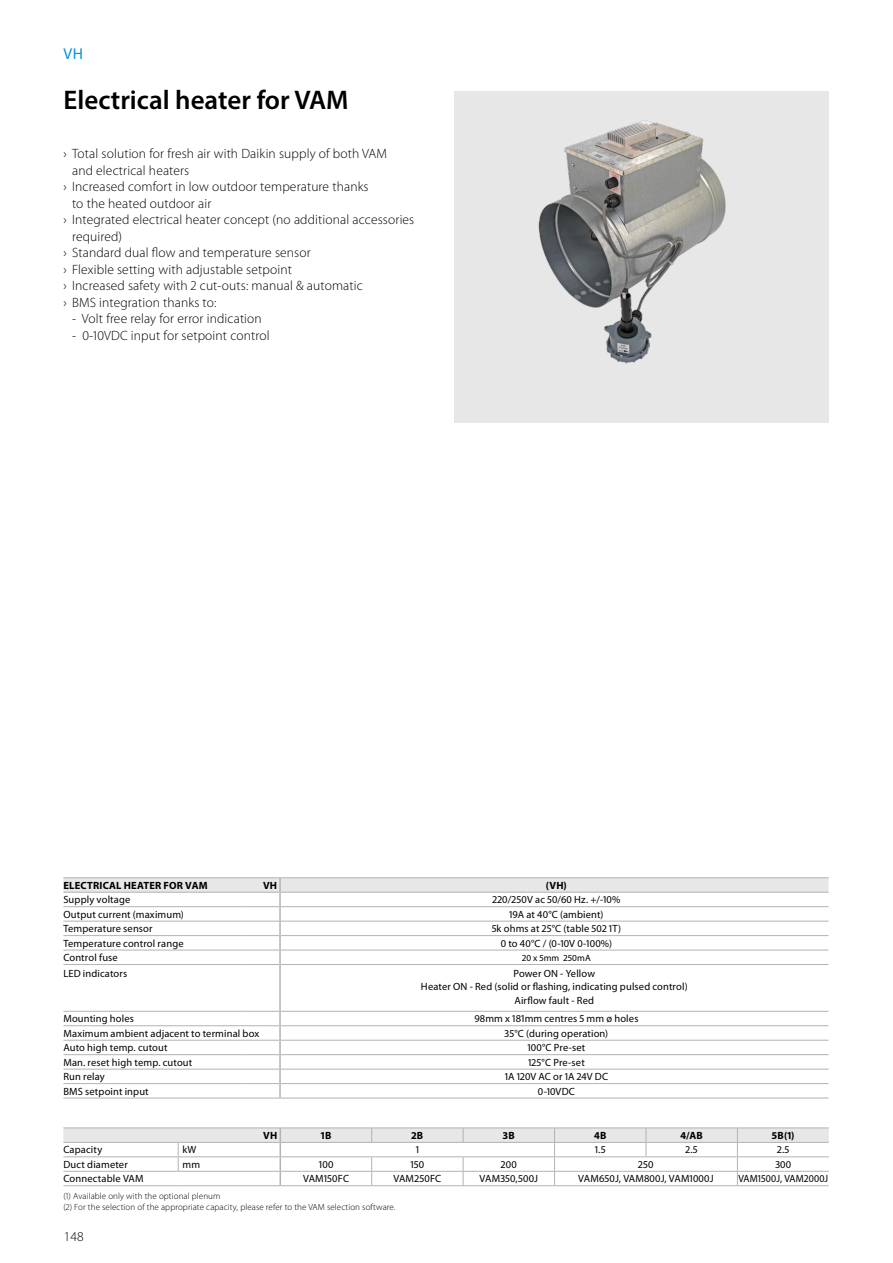
<style>
.page{position:relative;width:893px;height:1263px;background:#fff}
.page>*{position:absolute;margin:0;border:0;box-sizing:border-box;transform-origin:0 0}
.t1{font:600 27px "Myriad Pro";color:#000}
.t2{font:15.75px "Myriad Pro";color:#0095d8}
.t3{font:300 13.5px "Myriad Pro";letter-spacing:.01em;color:#000}
.t4{font:10.5px/13.5px "Myriad Pro";letter-spacing:.01em;color:#000;text-align:center}
.t5{font:700 10.5px "Myriad Pro";letter-spacing:.02em;color:#000}
.t6{font:10.5px "Myriad Pro";letter-spacing:.01em;color:#000;scale:.95 1}
.t7{font:9.3px "Myriad Pro";letter-spacing:.015em;color:#000}
.t8{font:300 9px/10.8px "Myriad Pro";letter-spacing:.01em;color:#000}
</style>
<div class="page">
<div style="left:454px;top:91px;width:375px;height:332px;background:#e7e7e8"></div>
<img style="left:538px;top:120px;width:188px;height:244px">
<hr style="left:280px;top:877px;width:549px;height:1px;background:#b1b3b4">
<hr style="left:63px;top:964px;width:181px;height:1px;background:#b1b3b4">
<hr style="left:244px;top:964px;width:35px;height:1px;background:#b1b3b4">
<hr style="left:281px;top:964px;width:548px;height:1px;background:#b1b3b4">
<hr style="left:63px;top:1011px;width:181px;height:1px;background:#b1b3b4">
<hr style="left:244px;top:1011px;width:35px;height:1px;background:#b1b3b4">
<hr style="left:281px;top:1011px;width:548px;height:1px;background:#b1b3b4">
<hr style="left:63px;top:1025px;width:181px;height:1px;background:#b1b3b4">
<hr style="left:244px;top:1025px;width:35px;height:1px;background:#b1b3b4">
<hr style="left:281px;top:1025px;width:548px;height:1px;background:#b1b3b4">
<hr style="left:63px;top:1040px;width:181px;height:1px;background:#b1b3b4">
<hr style="left:244px;top:1040px;width:35px;height:1px;background:#b1b3b4">
<hr style="left:281px;top:1040px;width:548px;height:1px;background:#b1b3b4">
<hr style="left:63px;top:1054px;width:181px;height:1px;background:#b1b3b4">
<hr style="left:244px;top:1054px;width:35px;height:1px;background:#b1b3b4">
<hr style="left:281px;top:1054px;width:548px;height:1px;background:#b1b3b4">
<hr style="left:63px;top:1069px;width:181px;height:1px;background:#b1b3b4">
<hr style="left:244px;top:1069px;width:35px;height:1px;background:#b1b3b4">
<hr style="left:281px;top:1069px;width:548px;height:1px;background:#b1b3b4">
<hr style="left:63px;top:1083px;width:181px;height:1px;background:#b1b3b4">
<hr style="left:244px;top:1083px;width:35px;height:1px;background:#b1b3b4">
<hr style="left:281px;top:1083px;width:548px;height:1px;background:#b1b3b4">
<hr style="left:63px;top:1098px;width:181px;height:1px;background:#b1b3b4">
<hr style="left:244px;top:1098px;width:36px;height:1px;background:#b1b3b4">
<hr style="left:280px;top:1098px;width:549px;height:1px;background:#b1b3b4">
<hr style="left:63px;top:877px;width:181px;height:1px;background:#b1b3b4">
<hr style="left:244px;top:877px;width:36px;height:1px;background:#b1b3b4">
<svg style="left:63px;top:878px;width:766px;height:86px"></svg>
<hr style="left:279px;top:964px;width:2px;height:47px;background:#b1b3b4">
<svg style="left:279px;top:1011px;width:2px;height:87px"></svg>
<hr style="left:280px;top:1127px;width:92px;height:1px;background:#b1b3b4">
<hr style="left:372px;top:1127px;width:91px;height:1px;background:#b1b3b4">
<hr style="left:463px;top:1127px;width:92px;height:1px;background:#b1b3b4">
<hr style="left:555px;top:1127px;width:91px;height:1px;background:#b1b3b4">
<hr style="left:646px;top:1127px;width:91px;height:1px;background:#b1b3b4">
<hr style="left:737px;top:1127px;width:92px;height:1px;background:#b1b3b4">
<hr style="left:280px;top:1185px;width:92px;height:1px;background:#b1b3b4">
<hr style="left:372px;top:1185px;width:91px;height:1px;background:#b1b3b4">
<hr style="left:463px;top:1185px;width:92px;height:1px;background:#b1b3b4">
<hr style="left:555px;top:1185px;width:91px;height:1px;background:#b1b3b4">
<hr style="left:646px;top:1185px;width:91px;height:1px;background:#b1b3b4">
<hr style="left:737px;top:1185px;width:92px;height:1px;background:#b1b3b4">
<svg style="left:63px;top:1128px;width:766px;height:57px"></svg>
<hr style="left:63px;top:1185px;width:115px;height:1px;background:#b1b3b4">
<hr style="left:178px;top:1185px;width:102px;height:1px;background:#b1b3b4">
<hr style="left:63px;top:1127px;width:115px;height:1px;background:#b1b3b4">
<hr style="left:178px;top:1127px;width:102px;height:1px;background:#b1b3b4">
<h2 class="t2" style="left:64px;top:44px;width:21px">VH</h2>
<h1 class="t1" style="left:64px;top:82px;width:286px">Electrical heater for VAM</h1>
<p class="t3" style="left:64px;top:146px;width:325px">› Total solution for fresh air with Daikin supply of both VAM</p>
<p class="t3" style="left:72px;top:163px;width:119px">and electrical heaters</p>
<p class="t3" style="left:64px;top:179px;width:306px">› Increased comfort in low outdoor temperature thanks</p>
<p class="t3" style="left:72px;top:196px;width:141px">to the heated outdoor air</p>
<p class="t3" style="left:64px;top:212px;width:352px">› Integrated electrical heater concept (no additional accessories</p>
<p class="t3" style="left:72px;top:229px;width:52px">required)</p>
<p class="t3" style="left:64px;top:245px;width:249px">› Standard dual flow and temperature sensor</p>
<p class="t3" style="left:64px;top:262px;width:230px">› Flexible setting with adjustable setpoint</p>
<p class="t3" style="left:64px;top:278px;width:301px">› Increased safety with 2 cut-outs: manual &amp; automatic</p>
<p class="t3" style="left:64px;top:295px;width:154px">› BMS integration thanks to:</p>
<p class="t3" style="left:72px;top:311px;width:191px">- Volt free relay for error indication</p>
<p class="t3" style="left:72px;top:328px;width:199px">- 0-10VDC input for setpoint control</p>
<p class="t5" style="left:63px;top:878px;width:146px">ELECTRICAL HEATER FOR VAM</p>
<p class="t5" style="left:263px;top:878px;width:16px">VH</p>
<p class="t5" style="left:546px;top:878px;width:22px">(VH)</p>
<p class="t4" style="left:63px;top:893px;width:69px">Supply voltage</p>
<p class="t4" style="left:492px;top:893px;width:130px">220/250V ac 50/60 Hz. +/-10%</p>
<p class="t4" style="left:63px;top:907px;width:122px">Output current (maximum)</p>
<p class="t4" style="left:509px;top:907px;width:96px">19A at 40°C (ambient)</p>
<p class="t4" style="left:63px;top:922px;width:91px">Temperature sensor</p>
<p class="t4" style="left:492px;top:922px;width:131px">5k ohms at 25°C (table 502 1T)</p>
<p class="t4" style="left:63px;top:936px;width:122px">Temperature control range</p>
<p class="t4" style="left:501px;top:936px;width:113px">0 to 40°C / (0-10V 0-100%)</p>
<p class="t4" style="left:63px;top:951px;width:56px">Control fuse</p>
<p class="t7" style="left:522px;top:952px;width:70px">20 x 5mm 250mA</p>
<p class="t4" style="left:63px;top:966px;width:65px">LED indicators</p>
<p class="t4" style="left:421px;top:966px;width:268px">Power ON - Yellow<br>Heater ON - Red (solid or flashing, indicating pulsed control)<br>Airflow fault - Red</p>
<p class="t4" style="left:63px;top:1012px;width:72px">Mounting holes</p>
<p class="t4" style="left:474px;top:1012px;width:166px">98mm x 181mm centres 5 mm ø holes</p>
<p class="t4" style="left:63px;top:1026px;width:198px">Maximum ambient adjacent to terminal box</p>
<p class="t4" style="left:505px;top:1026px;width:105px">35°C (during operation)</p>
<p class="t4" style="left:63px;top:1041px;width:106px">Auto high temp. cutout</p>
<p class="t4" style="left:527px;top:1041px;width:59px">100°C Pre-set</p>
<p class="t4" style="left:63px;top:1055px;width:130px">Man. reset high temp. cutout</p>
<p class="t4" style="left:528px;top:1055px;width:58px">125°C Pre-set</p>
<p class="t4" style="left:63px;top:1070px;width:43px">Run relay</p>
<p class="t4" style="left:505px;top:1070px;width:105px">1A 120V AC or 1A 24V DC</p>
<p class="t4" style="left:63px;top:1084px;width:87px">BMS setpoint input</p>
<p class="t4" style="left:538px;top:1084px;width:39px">0-10VDC</p>
<p class="t5" style="left:263px;top:1129px;width:16px">VH</p>
<p class="t5" style="left:321px;top:1129px;width:12px">1B</p>
<p class="t5" style="left:411px;top:1129px;width:13px">2B</p>
<p class="t5" style="left:503px;top:1129px;width:13px">3B</p>
<p class="t5" style="left:594px;top:1129px;width:14px">4B</p>
<p class="t5" style="left:680px;top:1129px;width:24px">4/AB</p>
<p class="t5" style="left:772px;top:1129px;width:24px">5B(1)</p>
<p class="t4" style="left:63px;top:1142px;width:40px">Capacity</p>
<p class="t4" style="left:182px;top:1142px;width:16px">kW</p>
<p class="t4" style="left:416px;top:1142px;width:5px">1</p>
<p class="t4" style="left:595px;top:1142px;width:12px">1.5</p>
<p class="t4" style="left:686px;top:1142px;width:14px">2.5</p>
<p class="t4" style="left:777px;top:1142px;width:14px">2.5</p>
<p class="t4" style="left:63px;top:1157px;width:66px">Duct diameter</p>
<p class="t4" style="left:182px;top:1157px;width:19px">mm</p>
<p class="t4" style="left:319px;top:1157px;width:16px">100</p>
<p class="t4" style="left:410px;top:1157px;width:15px">150</p>
<p class="t4" style="left:501px;top:1157px;width:17px">200</p>
<p class="t4" style="left:638px;top:1157px;width:17px">250</p>
<p class="t4" style="left:775px;top:1157px;width:17px">300</p>
<p class="t4" style="left:63px;top:1172px;width:82px">Connectable VAM</p>
<p class="t4" style="left:303px;top:1172px;width:47px">VAM150FC</p>
<p class="t4" style="left:393px;top:1172px;width:49px">VAM250FC</p>
<p class="t4" style="left:480px;top:1172px;width:60px">VAM350,500J</p>
<p class="t4" style="left:578px;top:1172px;width:137px">VAM650J, VAM800J, VAM1000J</p>
<p class="t6" style="left:738px;top:1172px;width:96px">VAM1500J, VAM2000J</p>
<p class="t8" style="left:63px;top:1191px;width:333px">(1) Available only with the optional plenum<br>(2) For the selection of the appropriate capacity, please refer to the VAM selection software.</p>
<p class="t3" style="left:64px;top:1229px;width:22px">148</p>
</div>
